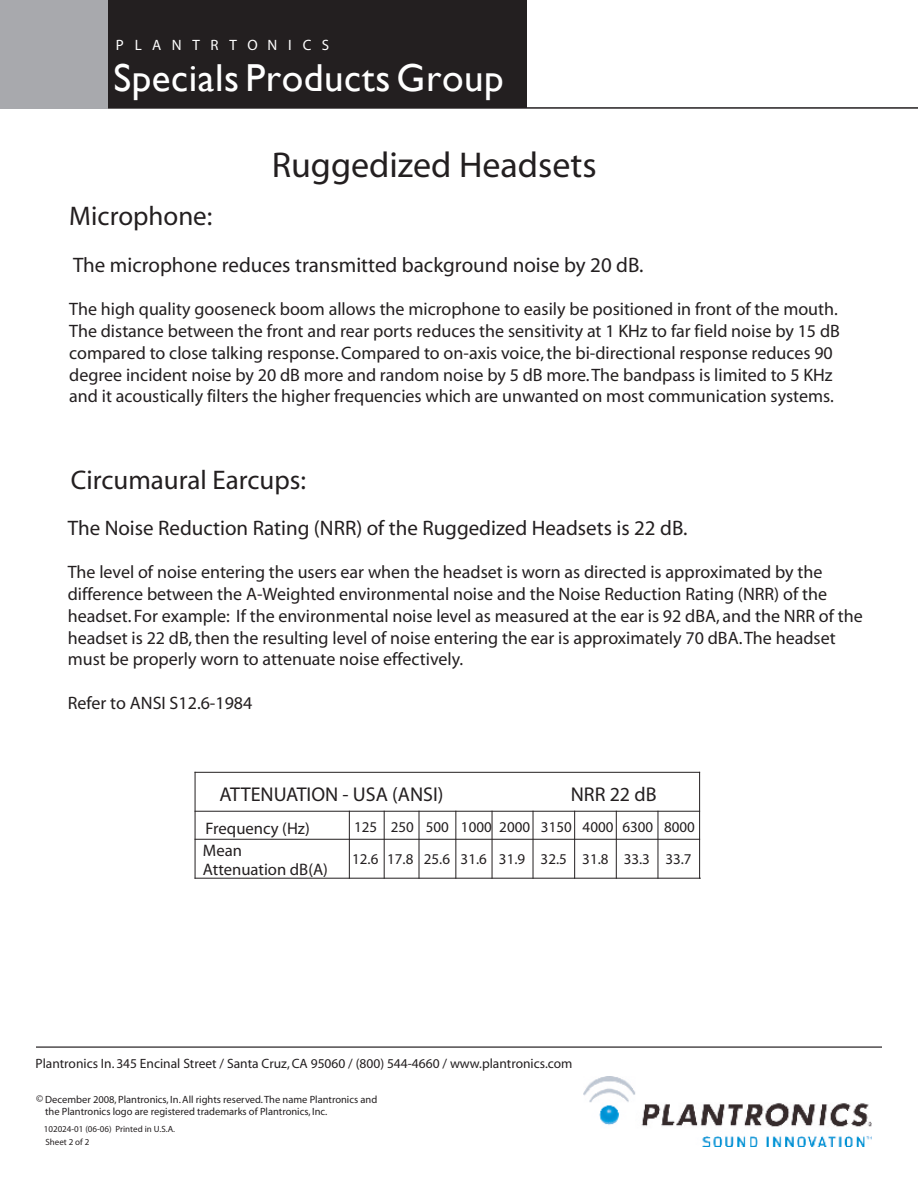
<style>
.page{position:relative;width:918px;height:1188px;background:#fff}
.page>*{position:absolute;margin:0;border:0;box-sizing:border-box;transform-origin:0 0}
.t1{font:39px "Gill Sans";letter-spacing:.015em;color:#fff}
.t2{font:36px "Myriad";color:#231f20}
.t3{font:27px "Myriad";color:#231f20}
.t4{font:21px "Myriad";color:#231f20}
.t5{font:19.95px "Myriad";color:#231f20}
.t6{font:18px/21.8px "Myriad";color:#231f20}
.t7{font:16.65px/21.5px "Myriad";color:#231f20}
.t8{font:15px/32px "Myriad";color:#231f20}
.t9{font:15px "Myriad";letter-spacing:.715em;color:#fff}
.t10{font:13.5px "Myriad";color:#231f20}
.t11{font:10.5px/12.8px "Myriad";color:#231f20}
.t12{font:9px "Myriad";color:#231f20}
</style>
<div class="page">
<hr style="left:106px;top:107px;width:812px;height:2px;background:#231f20">
<div style="left:102px;top:0;width:424px;height:108px;background:#231f20"></div>
<hr style="left:36px;top:1046px;width:846px;height:2px;background:#231f20">
<div style="left:0;top:0;width:108px;height:109px;background:#a8a9ad"></div>
<img style="left:584px;top:1077px;width:287px;height:70px">
<hr style="left:658px;top:811px;width:1px;height:67px;background:#231f20">
<hr style="left:616px;top:811px;width:1px;height:67px;background:#231f20">
<hr style="left:574px;top:811px;width:1px;height:67px;background:#231f20">
<hr style="left:533px;top:811px;width:1px;height:67px;background:#231f20">
<hr style="left:492px;top:811px;width:1px;height:67px;background:#231f20">
<hr style="left:456px;top:811px;width:1px;height:67px;background:#231f20">
<hr style="left:419px;top:811px;width:1px;height:67px;background:#231f20">
<hr style="left:384px;top:811px;width:1px;height:67px;background:#231f20">
<hr style="left:349px;top:811px;width:1px;height:67px;background:#231f20">
<hr style="left:195px;top:878px;width:505px;height:1px;background:#231f20">
<hr style="left:195px;top:839px;width:505px;height:1px;background:#231f20">
<hr style="left:195px;top:811px;width:505px;height:1px;background:#231f20">
<hr style="left:195px;top:772px;width:1px;height:106px;background:#231f20">
<hr style="left:699px;top:772px;width:1px;height:106px;background:#231f20">
<hr style="left:195px;top:772px;width:505px;height:1px;background:#231f20">
<p class="t9" style="left:116px;top:38px;width:215px">PLANTRTONICS</p>
<h1 class="t1" style="left:113px;top:55px;width:392px">Specials Products Group</h1>
<h2 class="t2" style="left:272px;top:147px;width:326px">Ruggedized Headsets</h2>
<h3 class="t3" style="left:69px;top:202px;width:145px">Microphone:</h3>
<p class="t4" style="left:73px;top:254px;width:572px">The microphone reduces transmitted background noise by 20 dB.</p>
<p class="t6" style="left:69px;top:299px;width:772px">The high quality gooseneck boom allows the microphone to easily be positioned in front of the mouth.<br>The distance between the front and rear ports reduces the sensitivity at 1 KHz to far field noise by 15 dB compared to close talking response.Compared to on-axis voice,the bi-directional response reduces 90 degree incident noise by 20 dB more and random noise by 5 dB more.The bandpass is limited to 5 KHz and it acoustically filters the higher frequencies which are unwanted on most communication systems.</p>
<h3 class="t3" style="left:71px;top:466px;width:237px">Circumaural Earcups:</h3>
<p class="t4" style="left:68px;top:517px;width:621px">The Noise Reduction Rating (NRR) of the Ruggedized Headsets is 22 dB.</p>
<p class="t6" style="left:68px;top:562px;width:797px">The level of noise entering the users ear when the headset is worn as directed is approximated by the difference between the A-Weighted environmental noise and the Noise Reduction Rating (NRR) of the headset. For example: If the environmental noise level as measured at the ear is 92 dBA, and the NRR of the headset is 22 dB,then the resulting level of noise entering the ear is approximately 70 dBA.The headset must be properly worn to attenuate noise effectively.</p>
<p class="t6" style="left:68px;top:693px;width:186px">Refer to ANSI S12.6-1984</p>
<p class="t5" style="left:219px;top:785px;width:226px">ATTENUATION - USA (ANSI)</p>
<p class="t5" style="left:571px;top:785px;width:87px">NRR 22 dB</p>
<p class="t7" style="left:203px;top:819px;width:108px">Frequency (Hz)<br>Mean</p>
<p class="t7" style="left:203px;top:860px;width:127px">Attenuation dB(A)</p>
<p class="t8" style="left:352px;top:811px;width:344px">125 250 500 1000 2000 3150 4000 6300 8000<br>12.6 17.8 25.6 31.6 31.9 32.5 31.8 33.3 33.7</p>
<p class="t10" style="left:36px;top:1056px;width:538px">Plantronics In. 345 Encinal Street / Santa Cruz,CA 95060 / (800) 544-4660 / www.plantronics.com</p>
<p class="t11" style="left:45px;top:1093px;width:334px;text-indent:-9px">© December 2008, Plantronics, In.All rights reserved.The name Plantronics and the Plantronics logo are registered trademarks of Plantronics, Inc.</p>
<p class="t12" style="left:44px;top:1124px;width:133px">102024-01 (06-06) Printed in U.S.A.</p>
<p class="t12" style="left:45px;top:1137px;width:45px">Sheet 2 of 2</p>
</div>
